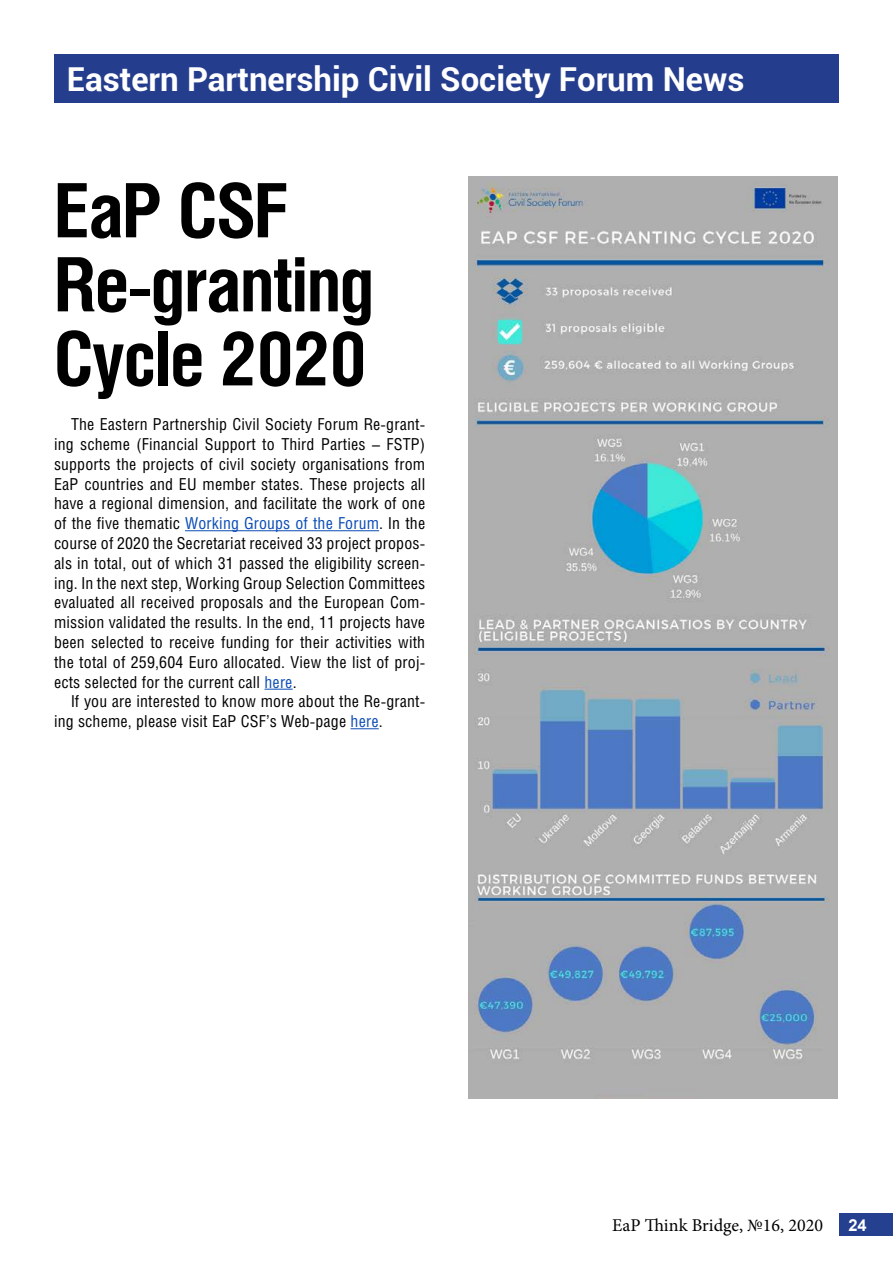
<style>
.page{position:relative;width:893px;height:1263px;background:#fff}
.page>*{position:absolute;margin:0;border:0;box-sizing:border-box;transform-origin:0 0}
.t1{font:700 75px/74.1px "Helios Cond";letter-spacing:-.02em;color:#000}
.t2{font:700 33px "Roboto";color:#fff}
.t3{font:18px "Minion Pro";color:#000}
.t4{font:16.5px/19.8px "Helios Cond";letter-spacing:.01em;color:#000;text-align:justify}
.t5{font:700 16.5px "Arial";color:#fff}
.s1{color:#0b4cb4}
</style>
<div class="page">
<div style="left:840px;top:1213px;width:53px;height:23px;background:#25408f"></div>
<div style="left:54px;top:54px;width:785px;height:49px;background:#253d8d"></div>
<hr style="left:185px;top:530px;width:194px;height:1px;background:#0b4cb4">
<svg style="left:264px;top:689px;width:29px;height:1px"></svg>
<svg style="left:351px;top:728px;width:28px;height:1px"></svg>
<img style="left:469px;top:176px;width:369px;height:923px">
<h2 class="t2" style="left:67px;top:56px;width:679px">Eastern Partnership Civil Society Forum News</h2>
<h1 class="t1" style="left:54px;top:172px;width:322px">EaP CSF<br>Re-granting<br>Cycle 2020</h1>
<p class="t4" style="left:54px;top:414px;width:373px;text-indent:17px">The Eastern Partnership Civil Society Forum Re-grant&shy;ing scheme (Financial Support to Third Parties – FSTP) supports the projects of civil society organisations from EaP countries and EU member states. These projects all have a regional dimension, and facilitate the work of one of the five thematic <span class="s1">Working Groups of the Forum</span>. In the course of 2020 the Secretariat received 33 project propos&shy;als in total, out of which 31 passed the eligibility screen&shy;ing. In the next step, Working Group Selection Committees evaluated all received proposals and the European Com&shy;mission validated the results. In the end, 11 projects have been selected to receive funding for their activities with the total of 259,604 Euro allocated. View the list of proj&shy;ects selected for the current call <span class="s1">here</span>.</p>
<p class="t4" style="left:54px;top:691px;width:373px;text-indent:17px">If you are interested to know more about the Re-grant&shy;ing scheme, please visit EaP CSF’s Web-page <span class="s1">here</span>.</p>
<p class="t3" style="left:612px;top:1213px;width:212px">EaP Think Bridge, №16, 2020</p>
<p class="t5" style="left:848px;top:1214px;width:20px">24</p>
</div>
